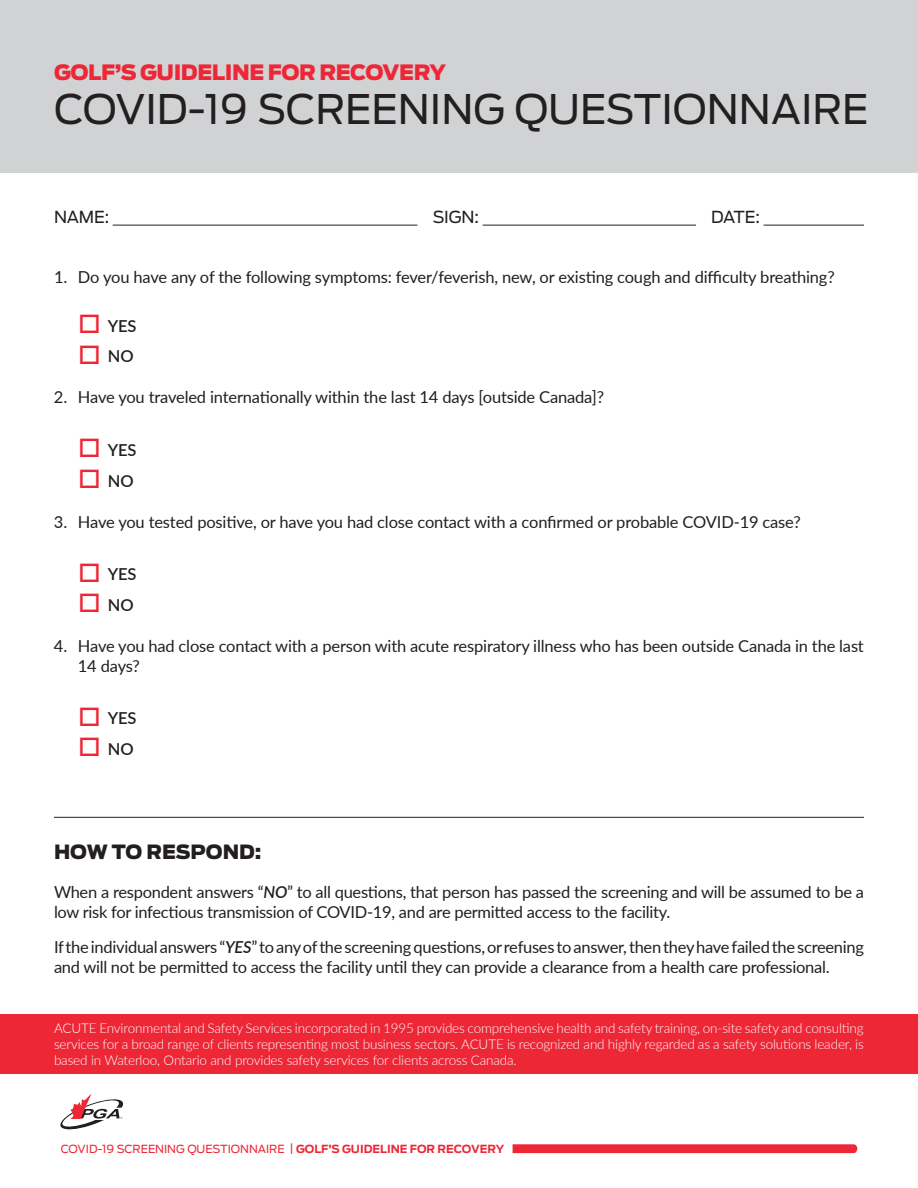
<style>
.page{position:relative;width:918px;height:1188px;background:#fff}
.page>*{position:absolute;margin:0;border:0;box-sizing:border-box;transform-origin:0 0}
.t1{font:40.5px "Antenna";color:#231f20}
.t2{font:900 21px "Antenna";letter-spacing:-.02em;color:#ed2736}
.t3{font:900 19.5px "Antenna";color:#231f20}
.t4{font:16.5px/19.8px "Lato";letter-spacing:-.015em;color:#231f20}
.t5{font:600 16.5px "Lato";letter-spacing:-.01em;color:#231f20}
.t6{font:16.5px "Antenna";letter-spacing:-.01em;color:#231f20}
.t7{font:300 13.5px/16.2px "Lato";letter-spacing:-.01em;color:#fff;text-align:justify}
.t8{font:11.1px "Antenna";color:#ed2736}
.s1{color:#ed2736}
.s2{font-weight:600;font-style:italic}
.s3{font-weight:700}
</style>
<div class="page">
<div style="left:0;top:0;width:918px;height:173px;background:#d1d2d4"></div>
<svg style="left:60px;top:1096px;width:63px;height:34px"></svg>
<svg style="left:513px;top:1144px;width:344px;height:9px"></svg>
<hr style="left:113px;top:225px;width:304px;height:1px;background:#231f20">
<hr style="left:483px;top:225px;width:213px;height:1px;background:#231f20">
<hr style="left:764px;top:225px;width:100px;height:1px;background:#231f20">
<hr style="left:54px;top:817px;width:810px;height:1px;background:#231f20">
<div style="left:0;top:1014px;width:918px;height:59px;background:#ed2736"></div>
<p class="t2" style="left:54px;top:60px;width:394px">GOLF’S GUIDELINE FOR RECOVERY</p>
<h1 class="t1" style="left:54px;top:85px;width:816px">COVID-19 SCREENING QUESTIONNAIRE</h1>
<p class="t6" style="left:54px;top:208px;width:57px">NAME:</p>
<p class="t6" style="left:433px;top:208px;width:48px">SIGN:</p>
<p class="t6" style="left:711px;top:208px;width:50px">DATE:</p>
<p class="t4" style="left:54px;top:266px;width:782px">1. Do you have any of the following symptoms: fever/feverish, new, or existing cough and difficulty breathing?</p>
<p class="t5" style="left:78px;top:314px;width:60px"><span class="s1">□</span> YES</p>
<p class="t5" style="left:78px;top:344px;width:57px"><span class="s1">□</span> NO</p>
<p class="t4" style="left:54px;top:387px;width:552px">2. Have you traveled internationally within the last 14 days [outside Canada]?</p>
<p class="t5" style="left:78px;top:438px;width:60px"><span class="s1">□</span> YES</p>
<p class="t5" style="left:78px;top:469px;width:57px"><span class="s1">□</span> NO</p>
<p class="t4" style="left:54px;top:511px;width:748px">3. Have you tested positive, or have you had close contact with a confirmed or probable COVID-19 case?</p>
<p class="t5" style="left:78px;top:562px;width:60px"><span class="s1">□</span> YES</p>
<p class="t5" style="left:78px;top:593px;width:57px"><span class="s1">□</span> NO</p>
<p class="t4" style="left:78px;top:635px;width:788px;text-indent:-24px">4. Have you had close contact with a person with acute respiratory illness who has been outside Canada in the last<br>14 days?</p>
<p class="t5" style="left:78px;top:706px;width:60px"><span class="s1">□</span> YES</p>
<p class="t5" style="left:78px;top:737px;width:57px"><span class="s1">□</span> NO</p>
<p class="t3" style="left:54px;top:840px;width:209px">HOW TO RESPOND:</p>
<p class="t4" style="left:54px;top:882px;width:812px">When a respondent answers “<span class="s2">NO</span>” to all questions, that person has passed the screening and will be assumed to be a low risk for infectious transmission of COVID-19, and are permitted access to the facility.</p>
<p class="t4" style="left:54px;top:936px;width:811px">Iftheindividualanswers “<span class="s2">YES</span>”toanyofthescreeningquestions,orrefuses toanswer,thentheyhavefailedthescreening and will not be permitted to access the facility until they can provide a clearance from a health care professional.</p>
<p class="t7" style="left:54px;top:1019px;width:811px">ACUTE Environmental and Safety Services incorporated in 1995 provides comprehensive health and safety training, on-site safety and consulting services for a broad range of clients representing most business sectors. ACUTE is recognized and highly regarded as a safety solutions leader, is based in Waterloo, Ontario and provides safety services for clients across Canada.</p>
<p class="t8" style="left:61px;top:1142px;width:445px">COVID-19 SCREENING QUESTIONNAIRE | <span class="s3">GOLF’S GUIDELINE FOR RECOVERY</span></p>
</div>
